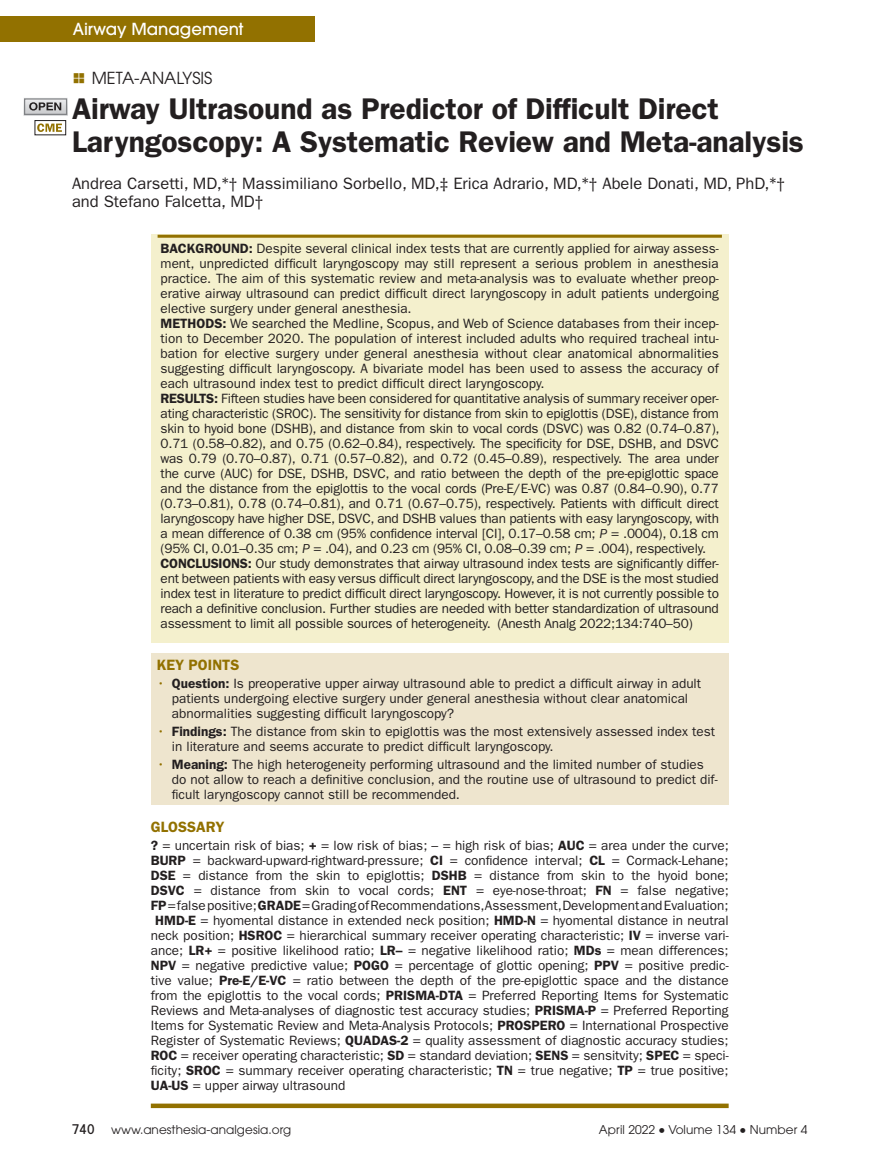
<style>
.page{position:relative;width:878px;height:1175px;background:#fff}
.page>*{position:absolute;margin:0;border:0;box-sizing:border-box;transform-origin:0 0}
.t1{font:600 30px/33px "ITC Franklin Gothic Std";letter-spacing:-.005em;color:#231f20}
.t2{font:16.5px/18px "ITC Franklin Gothic Std";color:#231f20}
.t3{font:500 16.5px "Avant Garde";color:#fff}
.t4{font:16.5px "Avant Garde";color:#231f20}
.t5{font:600 15px "ITC Franklin Gothic Std";color:#927100}
.t6{font:13.5px/15px "ITC Franklin Gothic Std";color:#231f20}
.t7{font:12px "Avant Garde";letter-spacing:.005em;color:#231f20}
.s1{font-family:"Cambria Math"}
.s2{font-weight:600}
.s3{font-style:italic}
.s4{color:#927100}
.s5{font-weight:500;font-stretch:condensed;font-size:13.5px}
.s6{font-family:"Gandhari Unicode";font-size:18.75px}
</style>
<div class="page">
<div style="left:151px;top:235px;width:577px;height:82px;background:#f4f0cd"></div>
<hr style="left:158px;top:235px;width:564px;height:3px;background:#927100">
<div style="left:151px;top:310px;width:577px;height:82px;background:#f4f0cd"></div>
<div style="left:151px;top:385px;width:577px;height:172px;background:#f4f0cd"></div>
<div style="left:151px;top:550px;width:577px;height:93px;background:#f4f0cd"></div>
<div style="left:151px;top:652px;width:577px;height:28px;background:#eee5ce"></div>
<div style="left:151px;top:678px;width:577px;height:44px;background:#eee5ce"></div>
<div style="left:151px;top:720px;width:577px;height:37px;background:#eee5ce"></div>
<div style="left:151px;top:753px;width:577px;height:52px;background:#eee5ce"></div>
<div style="left:151px;top:1103px;width:577px;height:5px;background:#927100"></div>
<img style="left:23px;top:98px;width:45px;height:18px">
<div style="left:24px;top:98px;width:43px;height:17px;border:1px solid #808285"></div>
<svg style="left:29px;top:102px;width:32px;height:9px"></svg>
<div style="left:0;top:16px;width:314px;height:25px;background:#927100"></div>
<svg style="left:37px;top:123px;width:25px;height:9px"></svg>
<div style="left:35px;top:120px;width:31px;height:15px;border:1px solid #231f20"></div>
<p class="t3" style="left:73px;top:19px;width:172px">Airway Management</p>
<p class="t4" style="left:92px;top:68px;width:122px">Meta-Analysis</p>
<h1 class="t1" style="left:72px;top:92px;width:733px">Airway Ultrasound as Predictor of Difficult Direct<br>Laryngoscopy: A Systematic Review and Meta-analysis</h1>
<p class="t2" style="left:72px;top:174px;width:714px">Andrea Carsetti, MD,<span class="s1">*†</span> Massimiliano Sorbello, MD,<span class="s1">‡</span> Erica Adrario, MD,<span class="s1">*†</span> Abele Donati, MD, PhD,<span class="s1">*† </span>and Stefano Falcetta, MD<span class="s1">†</span></p>
<p class="t6" style="left:160px;top:241px;width:560px"><span class="s2">BACKGROUND:</span> Despite several clinical index tests that are currently applied for airway assess&shy;ment, unpredicted difficult laryngoscopy may still represent a serious problem in anesthesia practice. The aim of this systematic review and meta-analysis was to evaluate whether preop&shy;erative airway ultrasound can predict difficult direct laryngoscopy in adult patients undergoing elective surgery under general anesthesia.<br><span class="s2">METHODS:</span> We searched the Medline, Scopus, and Web of Science databases from their incep&shy;tion to December 2020. The population of interest included adults who required tracheal intu&shy;bation for elective surgery under general anesthesia without clear anatomical abnormalities suggesting difficult laryngoscopy. A bivariate model has been used to assess the accuracy of each ultrasound index test to predict difficult direct laryngoscopy.<br><span class="s2">RESULTS:</span> Fifteen studies have been considered for quantitative analysis of summary receiver oper&shy;ating characteristic (SROC). The sensitivity for distance from skin to epiglottis (DSE), distance from skin to hyoid bone (DSHB), and distance from skin to vocal cords (DSVC) was 0.82 (0.74–0.87), 0.71 (0.58–0.82), and 0.75 (0.62–0.84), respectively. The specificity for DSE, DSHB, and DSVC was 0.79 (0.70–0.87), 0.71 (0.57–0.82), and 0.72 (0.45–0.89), respectively. The area under the curve (AUC) for DSE, DSHB, DSVC, and ratio between the depth of the pre-epiglottic space and the distance from the epiglottis to the vocal cords (Pre-E/E-VC) was 0.87 (0.84–0.90), 0.77 (0.73–0.81), 0.78 (0.74–0.81), and 0.71 (0.67–0.75), respectively. Patients with difficult direct laryngoscopy have higher DSE, DSVC, and DSHB values than patients with easy laryngoscopy, with a mean difference of 0.38 cm (95% confidence interval [CI], 0.17–0.58 cm; <span class="s3">P</span> = .0004), 0.18 cm (95% CI, 0.01–0.35 cm; <span class="s3">P</span> = .04), and 0.23 cm (95% CI, 0.08–0.39 cm; <span class="s3">P</span> = .004), respectively.<br><span class="s2">CONCLUSIONS:</span> Our study demonstrates that airway ultrasound index tests are significantly differ&shy;ent between patients with easy versus difficult direct laryngoscopy, and the DSE is the most studied index test in literature to predict difficult direct laryngoscopy. However, it is not currently possible to reach a definitive conclusion. Further studies are needed with better standardization of ultrasound assessment to limit all possible sources of heterogeneity. (Anesth Analg 2022;134:740–50)</p>
<p class="t5" style="left:157px;top:656px;width:84px">KEY POINTS</p>
<p class="t6" style="left:172px;top:676px;width:531px;text-indent:-15px"><span class="s4">•</span> <span class="s2">Question:</span> Is preoperative upper airway ultrasound able to predict a difficult airway in adult patients undergoing elective surgery under general anesthesia without clear anatomical abnormalities suggesting difficult laryngoscopy?</p>
<p class="t6" style="left:172px;top:724px;width:545px;text-indent:-15px"><span class="s4">•</span> <span class="s2">Findings:</span> The distance from skin to epiglottis was the most extensively assessed index test in literature and seems accurate to predict difficult laryngoscopy.</p>
<p class="t6" style="left:172px;top:757px;width:547px;text-indent:-15px"><span class="s4">•</span> <span class="s2">Meaning:</span> The high heterogeneity performing ultrasound and the limited number of studies do not allow to reach a definitive conclusion, and the routine use of ultrasound to predict dif&shy;ficult laryngoscopy cannot still be recommended.</p>
<p class="t5" style="left:151px;top:818px;width:75px">GLOSSARY</p>
<p class="t6" style="left:151px;top:838px;width:579px"><span class="s2">?</span> = uncertain risk of bias; <span class="s2">+</span> = low risk of bias; – = high risk of bias; <span class="s2">AUC</span> = area under the curve;</p>
<p class="t6" style="left:151px;top:853px;width:579px"><span class="s2">BURP</span> = backward-upward-rightward-pressure; <span class="s2">CI</span> = confidence interval; <span class="s2">CL</span> = Cormack-Lehane;</p>
<p class="t6" style="left:151px;top:868px;width:579px"><span class="s2">DSE</span> = distance from the skin to epiglottis; <span class="s2">DSHB</span> = distance from skin to the hyoid bone;</p>
<p class="t6" style="left:151px;top:883px;width:579px"><span class="s2">DSVC</span> = distance from skin to vocal cords; <span class="s2">ENT</span> = eye-nose-throat; <span class="s2">FN</span> = false negative;</p>
<p class="t6" style="left:151px;top:898px;width:579px"><span class="s2">FP</span> = false positive; <span class="s2">GRADE</span> = Grading of Recommendations, Assessment, Development and Evaluation;</p>
<p class="t6" style="left:155px;top:913px;width:575px"><span class="s2">HMD-E</span> = hyomental distance in extended neck position; <span class="s2">HMD-N</span> = hyomental distance in neutral</p>
<p class="t6" style="left:151px;top:928px;width:579px">neck position; <span class="s2">HSROC</span> = hierarchical summary receiver operating characteristic; <span class="s2">IV</span> = inverse vari-</p>
<p class="t6" style="left:151px;top:943px;width:579px">ance; <span class="s2">LR+</span> = positive likelihood ratio; <span class="s2">LR–</span> = negative likelihood ratio; <span class="s2">MDs</span> = mean differences;</p>
<p class="t6" style="left:151px;top:958px;width:579px"><span class="s2">NPV</span> = negative predictive value; <span class="s2">POGO</span> = percentage of glottic opening; <span class="s2">PPV</span> = positive predic-</p>
<p class="t6" style="left:151px;top:973px;width:579px">tive value; <span class="s2">Pre-E/E-VC</span> = ratio between the depth of the pre-epiglottic space and the distance</p>
<p class="t6" style="left:151px;top:988px;width:579px">from the epiglottis to the vocal cords; <span class="s2">PRISMA-DTA</span> = Preferred Reporting Items for Systematic</p>
<p class="t6" style="left:151px;top:1003px;width:579px">Reviews and Meta-analyses of diagnostic test accuracy studies; <span class="s2">PRISMA-P</span> = Preferred Reporting</p>
<p class="t6" style="left:151px;top:1018px;width:579px">Items for Systematic Review and Meta-Analysis Protocols; <span class="s2">PROSPERO</span> = International Prospective</p>
<p class="t6" style="left:151px;top:1033px;width:579px">Register of Systematic Reviews; <span class="s2">QUADAS-2</span> = quality assessment of diagnostic accuracy studies;</p>
<p class="t6" style="left:151px;top:1048px;width:579px"><span class="s2">ROC</span> = receiver operating characteristic; <span class="s2">SD</span> = standard deviation; <span class="s2">SENS</span> = sensitvity; <span class="s2">SPEC</span> = speci-</p>
<p class="t6" style="left:151px;top:1063px;width:579px">ficity; <span class="s2">SROC</span> = summary receiver operating characteristic; <span class="s2">TN</span> = true negative; <span class="s2">TP</span> = true positive;</p>
<p class="t6" style="left:151px;top:1078px;width:196px"><span class="s2">UA-US</span> = upper airway ultrasound</p>
<p class="t7" style="left:72px;top:1123px;width:221px"><span class="s5">740</span> www.anesthesia-analgesia.org</p>
<p class="t7" style="left:599px;top:1123px;width:210px">April 2022 <span class="s6">•</span> Volume 134 <span class="s6">•</span> Number 4</p>
</div>
